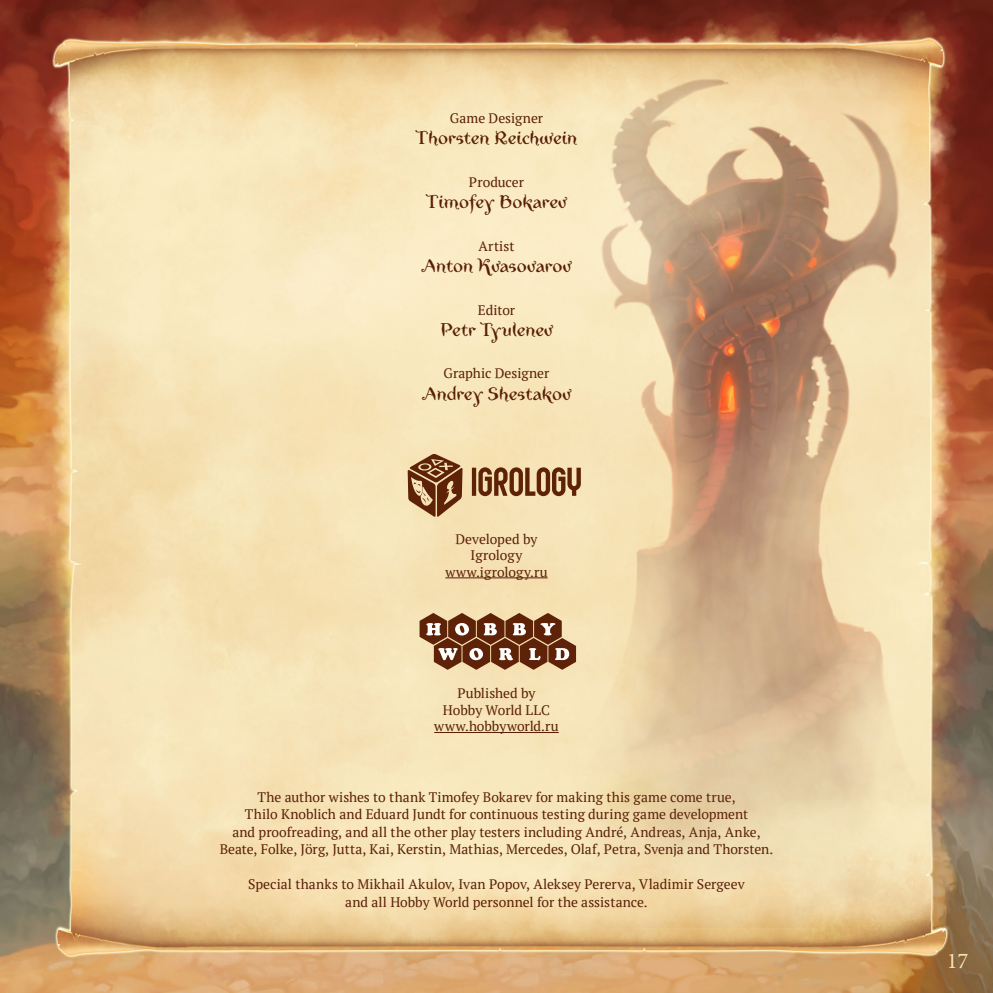
<style>
.page{position:relative;width:993px;height:993px;background:#fff}
.page>*{position:absolute;margin:0;border:0;box-sizing:border-box;transform-origin:0 0}
.t1{font:22.5px "Minion Pro";color:#f7e4b5}
.t2{font:17.5px "Zwoelf";letter-spacing:-.005em;color:#591f06}
.t3{font:13.75px/16.5px "PT Serif";color:#591f06;text-align:center}
</style>
<div class="page">
<img style="left:0;top:0;width:992px;height:992px">
<hr style="left:445px;top:577px;width:102px;height:1px;background:#591f06">
<hr style="left:434px;top:732px;width:124px;height:1px;background:#591f06">
<img style="left:570px;top:74px;width:366px;height:853px">
<svg style="left:407px;top:453px;width:55px;height:64px;background:#a17855"></svg>
<svg style="left:471px;top:467px;width:109px;height:29px;background:#a07654"></svg>
<svg style="left:419px;top:612px;width:157px;height:57px;background:#997053"></svg>
<p class="t3" style="left:449px;top:110px;width:95px">Game Designer</p>
<p class="t2" style="left:415px;top:126px;width:163px">Thorsten Reichwein</p>
<p class="t3" style="left:469px;top:174px;width:57px">Producer</p>
<p class="t2" style="left:426px;top:190px;width:142px">Timofey Bokarev</p>
<p class="t3" style="left:478px;top:237px;width:38px">Artist</p>
<p class="t2" style="left:421px;top:254px;width:152px">Anton Kvasovarov</p>
<p class="t3" style="left:477px;top:301px;width:39px">Editor</p>
<p class="t2" style="left:440px;top:317px;width:115px">Petr Tyulenev</p>
<p class="t3" style="left:443px;top:365px;width:107px">Graphic Designer</p>
<p class="t2" style="left:421px;top:381px;width:151px">Andrey Shestakov</p>
<p class="t3" style="left:445px;top:530px;width:104px">Developed by<br>Igrology www.igrology.ru</p>
<p class="t3" style="left:434px;top:685px;width:126px">Published by<br>Hobby World LLC www.hobbyworld.ru</p>
<p class="t3" style="left:219px;top:787px;width:555px;line-height:17.5px">The author wishes to thank Timofey Bokarev for making this game come true,<br>Thilo Knoblich and Eduard Jundt for continuous testing during game development<br>and proofreading, and all the other play testers including André, Andreas, Anja, Anke, Beate, Folke, Jörg, Jutta, Kai, Kerstin, Mathias, Mercedes, Olaf, Petra, Svenja and Thorsten.</p>
<p class="t3" style="left:248px;top:875px;width:498px;line-height:17.5px">Special thanks to Mikhail Akulov, Ivan Popov, Aleksey Pererva, Vladimir Sergeev and all Hobby World personnel for the assistance.</p>
<h1 class="t1" style="left:946px;top:945px;width:23px">17</h1>
</div>
